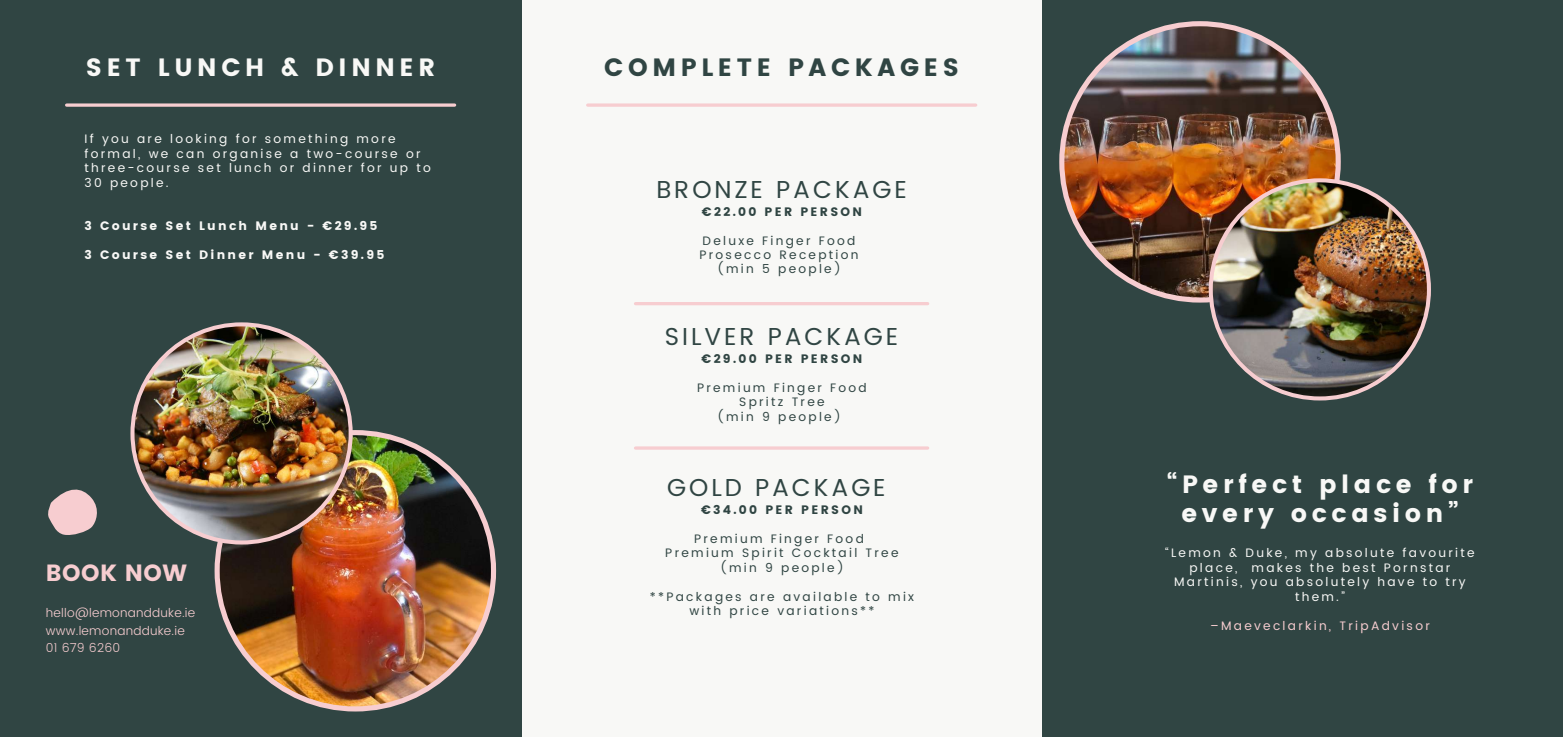
<style>
.page{position:relative;width:1563px;height:737px;background:#f8f8f6}
.page>*{position:absolute;margin:0;border:0;box-sizing:border-box;transform-origin:0 0}
.t1{font:25.03px/28.9px "Poppins";letter-spacing:.185em;color:#f8f8f6;text-align:center}
.t2{font:25.03px "Poppins";letter-spacing:.185em;color:#304543}
.t3{font:24.5px "Poppins";letter-spacing:.12em;color:#304543}
.t4{font:23.45px "Poppins";letter-spacing:.02em;color:#f7cdd0}
.t5{font:12.25px/14.4px "Poppins";letter-spacing:.185em;color:#f8f8f6}
.t6{font:12.25px/14.4px "Poppins";letter-spacing:.185em;color:#304543;text-align:center}
.t7{font:12.25px "Poppins";letter-spacing:.185em;color:#f8f8f6}
.t8{font:300 12.25px/17.8px "Poppins";letter-spacing:.02em;color:#f7cdd0}
.t9{font:12.25px "Poppins";letter-spacing:.185em;color:#304543}
.t10{font:12.25px "Poppins";letter-spacing:.185em;color:#f7cdd0}
</style>
<div class="page">
<div style="left:1042px;top:0;width:521px;height:737px;background:#304543"></div>
<svg style="left:588px;top:103px;width:387px;height:4px;background:#f7d4d6"></svg>
<img style="left:1059px;top:21px;width:281px;height:282px">
<img style="left:1208px;top:178px;width:223px;height:222px">
<div style="left:0;top:0;width:521px;height:737px;background:#304543"></div>
<svg style="left:48px;top:489px;width:49px;height:46px"></svg>
<img style="left:215px;top:430px;width:281px;height:281px">
<img style="left:130px;top:322px;width:223px;height:223px">
<svg style="left:67px;top:103px;width:388px;height:4px;background:#d3b4b6"></svg>
<hr style="left:635px;top:302px;width:292px;height:3px;background:#f7cdd0">
<hr style="left:635px;top:446px;width:292px;height:4px;background:#f7cdd0">
<h1 class="t1" style="left:86px;top:53px;width:351px">SET LUNCH &amp; DINNER</h1>
<h1 class="t2" style="left:604px;top:52px;width:356px">COMPLETE PACKAGES</h1>
<p class="t5" style="left:84px;top:132px;width:348px">If you are looking for something more formal, we can organise a two-course or three-course set lunch or dinner for up to<br>30 people.</p>
<p class="t7" style="left:84px;top:219px;width:294px">3 Course Set Lunch Menu - €29.95</p>
<p class="t7" style="left:84px;top:247px;width:301px">3 Course Set Dinner Menu - €39.95</p>
<h3 class="t4" style="left:46px;top:559px;width:143px">BOOK NOW</h3>
<p class="t8" style="left:46px;top:604px;width:151px">hello@lemonandduke.ie www.lemonandduke.ie<br>01 679 6260</p>
<h2 class="t3" style="left:656px;top:175px;width:252px">BRONZE PACKAGE</h2>
<p class="t9" style="left:702px;top:204px;width:162px">€22.00 PER PERSON</p>
<p class="t6" style="left:699px;top:233px;width:161px">Deluxe Finger Food<br>Prosecco Reception (min 5 people)</p>
<h2 class="t3" style="left:665px;top:323px;width:235px">SILVER PACKAGE</h2>
<p class="t9" style="left:701px;top:352px;width:162px">€29.00 PER PERSON</p>
<p class="t6" style="left:697px;top:381px;width:171px">Premium Finger Food<br>Spritz Tree<br>(min 9 people)</p>
<h2 class="t3" style="left:667px;top:473px;width:220px">GOLD PACKAGE</h2>
<p class="t9" style="left:701px;top:503px;width:163px">€34.00 PER PERSON</p>
<p class="t6" style="left:665px;top:531px;width:235px">Premium Finger Food<br>Premium Spirit Cocktail Tree (min 9 people)</p>
<p class="t6" style="left:650px;top:589px;width:266px">**Packages are available to mix with price variations**</p>
<h1 class="t1" style="left:1166px;top:470px;width:308px">“Perfect place for every occasion”</h1>
<p class="t5" style="left:1165px;top:546px;width:311px;text-align:center">“Lemon &amp; Duke, my absolute favourite place, makes the best Pornstar<br>Martinis, you absolutely have to try them.”</p>
<p class="t10" style="left:1210px;top:618px;width:221px">–Maeveclarkin, TripAdvisor</p>
</div>
